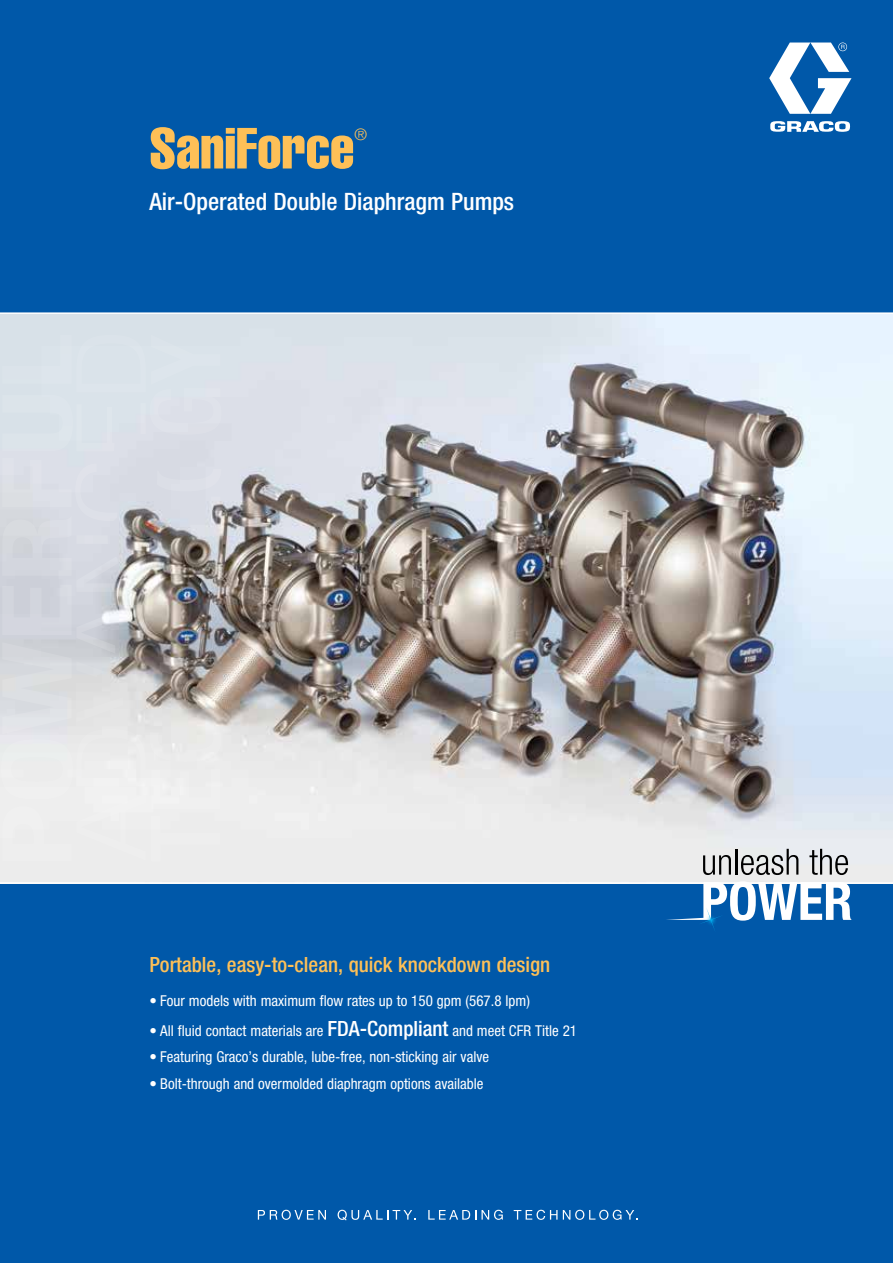
<style>
.page{position:relative;width:893px;height:1263px;background:#0058a9}
.page>*{position:absolute;margin:0;border:0;box-sizing:border-box;transform-origin:0 0}
.t1{font:57px "Helvetica LT Std Comp";color:#fec057}
.t2{font:500 condensed 24px "Helvetica Neue LT Std";color:#fff}
.t3{font:500 condensed 21px "Helvetica Neue LT Std";color:#fec057}
.t4{font:300 15.75px "Helvetica LT Std";color:#fec057}
.t5{font:condensed 15px "Helvetica Neue LT Std";color:#fff}
.s1{font-weight:500;font-size:21px}
</style>
<div class="page">
<svg style="left:769px;top:43px;width:82px;height:89px"></svg>
<img style="left:0;top:314px;width:893px;height:568px">
<hr style="left:0;top:312px;width:893px;height:2px;background:#fff">
<svg style="left:258px;top:1210px;width:68px;height:10px"></svg>
<svg style="left:338px;top:1210px;width:78px;height:10px"></svg>
<svg style="left:428px;top:1210px;width:75px;height:10px"></svg>
<svg style="left:514px;top:1210px;width:124px;height:10px"></svg>
<hr style="left:0;top:882px;width:893px;height:2px;background:#fff">
<svg style="left:703px;top:855px;width:28px;height:20px"></svg>
<hr style="left:735px;top:849px;width:2px;height:25px;background:#000">
<svg style="left:741px;top:849px;width:57px;height:26px"></svg>
<svg style="left:809px;top:849px;width:39px;height:26px"></svg>
<svg style="left:666px;top:881px;width:185px;height:49px"></svg>
<svg style="left:704px;top:913px;width:14px;height:13px"></svg>
<h1 class="t1" style="left:149px;top:112px;width:206px">SaniForce</h1>
<p class="t4" style="left:354px;top:125px;width:14px">®</p>
<h2 class="t2" style="left:149px;top:187px;width:366px">Air-Operated Double Diaphragm Pumps</h2>
<h3 class="t3" style="left:149px;top:952px;width:402px">Portable, easy-to-clean, quick knockdown design</h3>
<p class="t5" style="left:149px;top:992px;width:382px">• Four models with maximum flow rates up to 150 gpm (567.8 lpm)</p>
<p class="t5" style="left:149px;top:1022px;width:429px">• All fluid contact materials are <span class="s1">FDA-Compliant</span> and meet CFR Title 21</p>
<p class="t5" style="left:149px;top:1048px;width:341px">• Featuring Graco’s durable, lube-free, non-sticking air valve</p>
<p class="t5" style="left:149px;top:1074px;width:336px">• Bolt-through and overmolded diaphragm options available</p>
</div>
